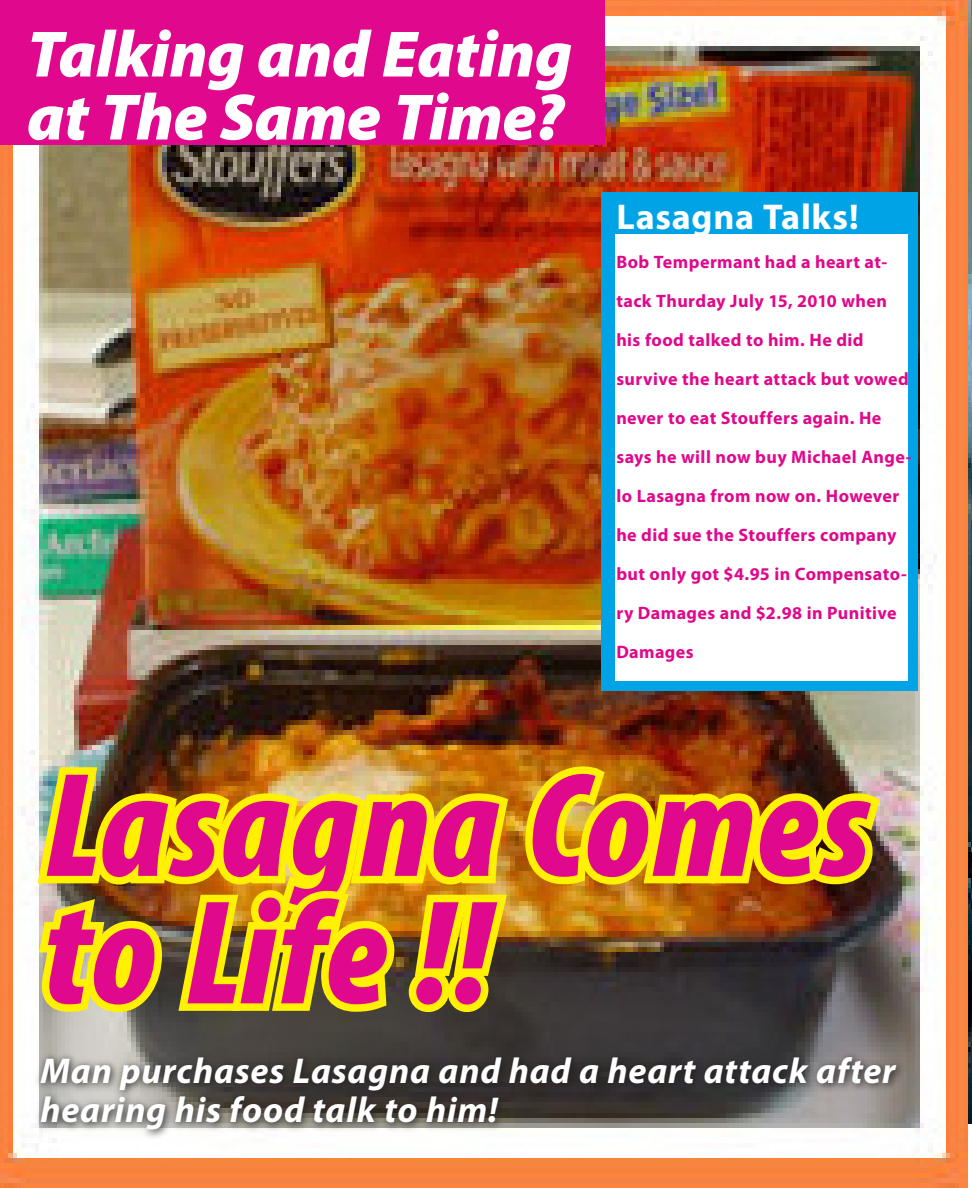
<style>
.page{position:relative;width:972px;height:1188px;background:#fff}
.page>*{position:absolute;margin:0;border:0;box-sizing:border-box;transform-origin:0 0}
.Head_2{font:italic 900 condensed 150px/127.5px "Myriad Pro";letter-spacing:.01em;color:#e0088c}
.Head_4{font:italic 900 66px/63px "Myriad Pro";letter-spacing:-.005em;color:#fff}
.Sidebar_Head_1{font:italic 700 36px/39px "Myriad Pro";letter-spacing:.02em;color:#fff}
.Sidebar_Head_1-2{font:700 36px "Myriad Pro";letter-spacing:.02em;color:#fff}
.Sidebar_Head_1-3{font:700 18px/39px "Myriad Pro";letter-spacing:.025em;color:#e0088c}
</style>
<div class="page">
<img style="left:968px;top:0;width:1px;height:1124px">
<img style="left:0;top:0;width:968px;height:1188px">
<div style="left:602px;top:192px;width:316px;height:499px;background:#00a3e5"></div>
<img style="left:969px;top:0;width:3px;height:1124px">
<div style="left:615px;top:234px;width:293px;height:447px;background:#fff"></div>
<svg style="left:33px;top:1049px;width:874px;height:91px;background:#706d6b"></svg>
<img style="left:29px;top:759px;width:860px;height:262px">
<div style="left:0;top:0;width:605px;height:145px;background:#e0088c"></div>
<p class="Head_4" style="left:27px;top:20px;width:547px">Talking and Eating at The Same Time?</p>
<p class="Sidebar_Head_1-2" style="left:616px;top:194px;width:244px">Lasagna Talks!</p>
<p class="Sidebar_Head_1-3" style="left:616px;top:242px;width:297px">Bob Tempermant had a heart at&shy;tack Thurday July 15, 2010 when his food talked to him. He did survive the heart attack but vowed never to eat Stouffers again. He says he will now buy Michael Ange&shy;lo Lasagna from now on. However he did sue the Stouffers company but only got $4.95 in Compensato&shy;ry Damages and $2.98 in Punitive<br>Damages</p>
<p class="Head_2" style="left:44px;top:758px;width:828px">Lasagna Comes to Life !!</p>
<p class="Sidebar_Head_1" style="left:40px;top:1050px;width:857px">Man purchases Lasagna and had a heart attack after hearing his food talk to him!</p>
</div>
